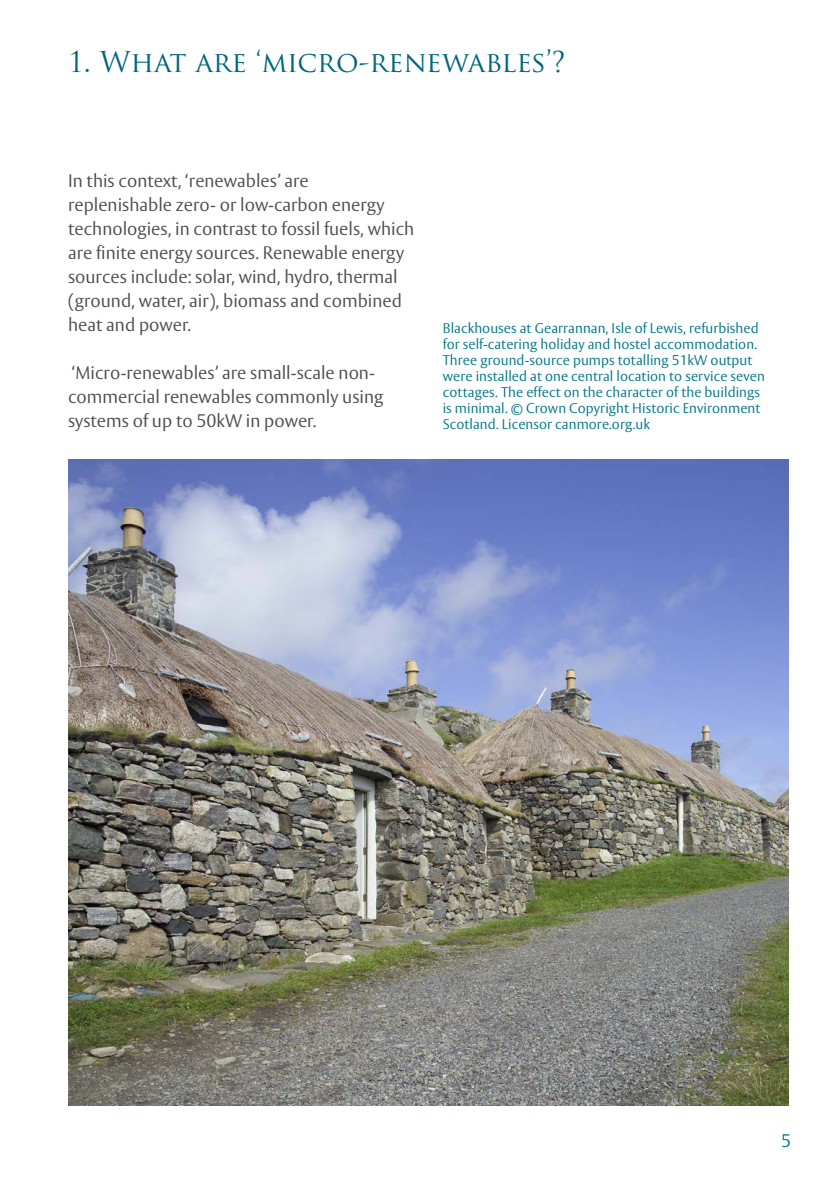
<style>
.page{position:relative;width:840px;height:1191px;background:#fff}
.page>*{position:absolute;margin:0;border:0;box-sizing:border-box;transform-origin:0 0}
.t1{font:28px "Trajan Pro";letter-spacing:-.005em;color:#00677a}
.t2{font:300 18px/24px "HS Vesta";color:#4d4d4f}
.t3{font:300 18px "HS Vesta";color:#007689}
.t4{font:300 14px/16px "HS Vesta";letter-spacing:.005em;color:#007689}
</style>
<div class="page">
<img style="left:68px;top:459px;width:720px;height:647px">
<h1 class="t1" style="left:68px;top:44px;width:498px">1. What are ‘micro-renewables’?</h1>
<p class="t2" style="left:68px;top:170px;width:347px">In this context, ‘renewables’ are replenishable zero- or low-carbon energy technologies, in contrast to fossil fuels, which are finite energy sources. Renewable energy sources include: solar, wind, hydro, thermal (ground, water, air), biomass and combined heat and power.</p>
<p class="t2" style="left:68px;top:362px;width:317px">‘Micro-renewables’ are small-scale non&shy;commercial renewables commonly using systems of up to 50kW in power.</p>
<p class="t4" style="left:442px;top:321px;width:324px">Blackhouses at Gearrannan, Isle of Lewis, refurbished for self-catering holiday and hostel accommodation.<br>Three ground-source pumps totalling 51kW output were installed at one central location to service seven cottages. The effect on the character of the buildings is minimal. © Crown Copyright Historic Environment Scotland. Licensor canmore.org.uk</p>
<p class="t3" style="left:780px;top:1130px;width:12px">5</p>
</div>
